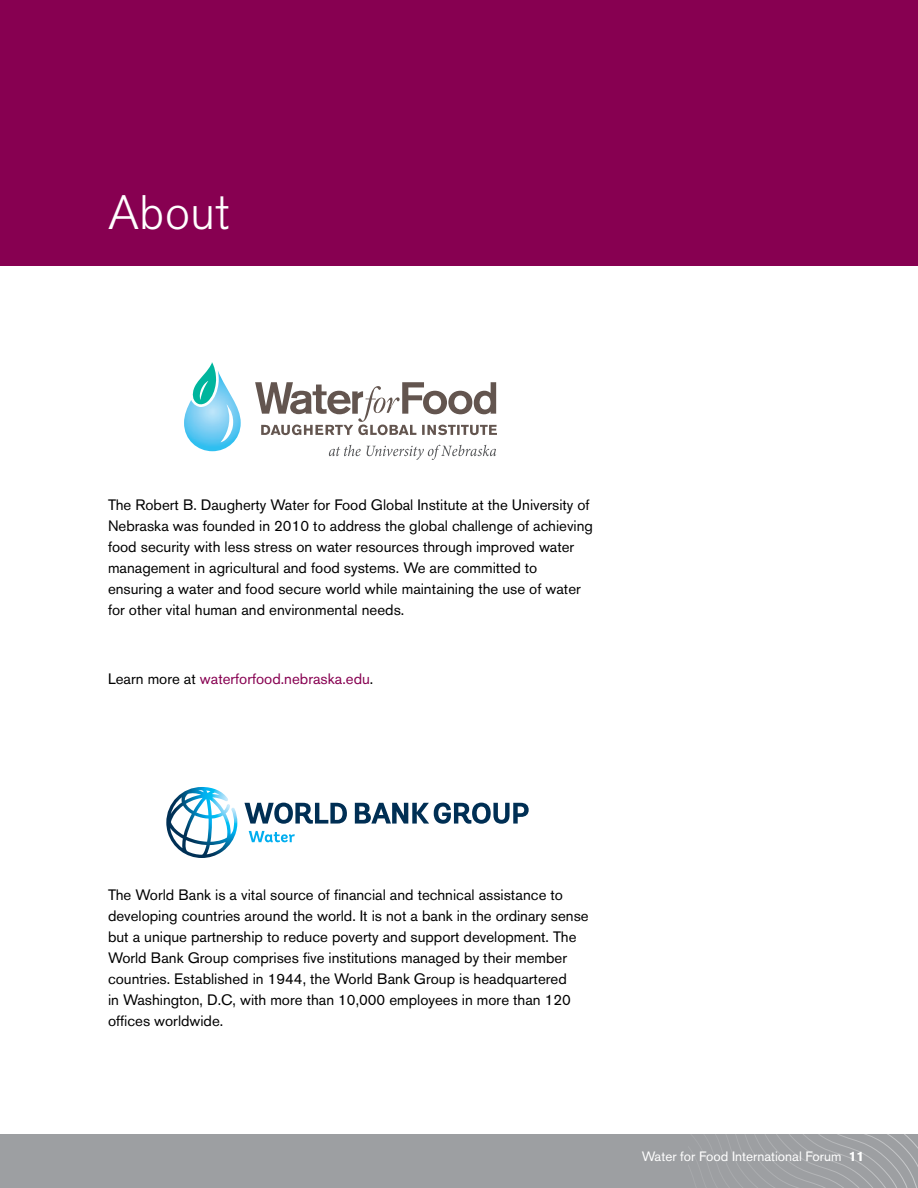
<style>
.page{position:relative;width:918px;height:1188px;background:#fff}
.page>*{position:absolute;margin:0;border:0;box-sizing:border-box;transform-origin:0 0}
.t1{font:300 48px "Akzidenz Grotesk BE";color:#fff}
.t2{font:15px/21px "Akzidenz Grotesk BE";color:#000}
.t3{font:15px "Akzidenz Grotesk BE";color:#870051}
.t4{font:13.5px "Akzidenz Grotesk BE";color:#fff}
.s1{color:#000}
.s2{font-weight:700}
</style>
<div class="page">
<div style="left:0;top:1134px;width:918px;height:54px;background:#9d9fa2"></div>
<svg style="left:727px;top:1134px;width:191px;height:54px"></svg>
<div style="left:0;top:0;width:918px;height:266px;background:#870051"></div>
<svg style="left:207px;top:362px;width:8px;height:8px"></svg>
<img style="left:184px;top:370px;width:57px;height:81px">
<svg style="left:255px;top:382px;width:242px;height:53px"></svg>
<svg style="left:329px;top:445px;width:167px;height:15px"></svg>
<svg style="left:244px;top:803px;width:285px;height:21px"></svg>
<svg style="left:166px;top:787px;width:71px;height:71px"></svg>
<svg style="left:249px;top:831px;width:46px;height:11px"></svg>
<h1 class="t1" style="left:108px;top:186px;width:123px">About</h1>
<p class="t2" style="left:108px;top:494px;width:486px">The Robert B. Daugherty Water for Food Global Institute at the University of Nebraska was founded in 2010 to address the global challenge of achieving food security with less stress on water resources through improved water management in agricultural and food systems. We are committed to ensuring a water and food secure world while maintaining the use of water for other vital human and environmental needs.</p>
<p class="t3" style="left:108px;top:670px;width:267px"><span class="s1">Learn more at</span> waterforfood.nebraska.edu<span class="s1">.</span></p>
<p class="t2" style="left:108px;top:885px;width:482px">The World Bank is a vital source of financial and technical assistance to developing countries around the world. It is not a bank in the ordinary sense but a unique partnership to reduce poverty and support development. The World Bank Group comprises five institutions managed by their member countries. Established in 1944, the World Bank Group is headquartered<br>in Washington, D.C, with more than 10,000 employees in more than 120 offices worldwide.</p>
<p class="t4" style="left:642px;top:1148px;width:224px">Water for Food International Forum <span class="s2">11</span></p>
</div>
